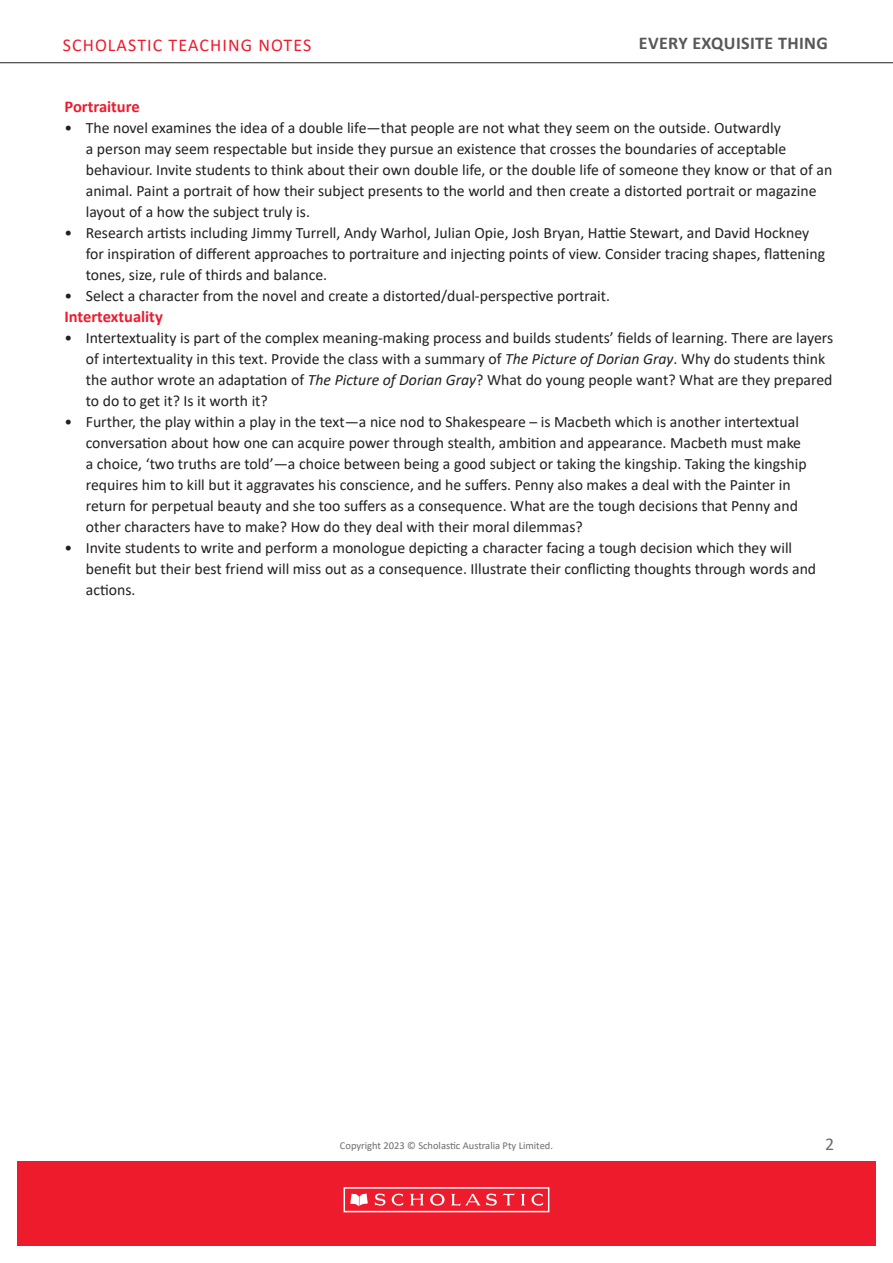
<style>
.page{position:relative;width:893px;height:1263px;background:#fff}
.page>*{position:absolute;margin:0;border:0;box-sizing:border-box;transform-origin:0 0}
.t1{font:18px "Calibri";letter-spacing:.06em;color:#ee1b2d}
.t2{font:700 18px "Calibri";letter-spacing:.02em;color:#57585a}
.t3{font:18px "Calibri";color:#6c6d70}
.SUB_HEAD_3{font:700 16.5px "Calibri";color:#ee1b2d}
.t4{font:15.75px/21px "Calibri";color:#231f20}
.t5{font:10.5px "Calibri";color:#6c6d70}
.s1{font-style:italic}
</style>
<div class="page">
<div style="left:17px;top:1161px;width:859px;height:85px;background:#ee1b2d"></div>
<div style="left:344px;top:1187px;width:205px;height:25px;border:2px solid #fff"></div>
<svg style="left:350px;top:1193px;width:18px;height:13px"></svg>
<svg style="left:375px;top:1193px;width:28px;height:13px"></svg>
<svg style="left:410px;top:1194px;width:14px;height:11px"></svg>
<svg style="left:521px;top:1194px;width:4px;height:11px"></svg>
<svg style="left:531px;top:1193px;width:12px;height:13px"></svg>
<svg style="left:430px;top:1194px;width:15px;height:11px"></svg>
<svg style="left:451px;top:1193px;width:64px;height:13px"></svg>
<hr style="left:0;top:62px;width:893px;height:1px;background:#231f20">
<p class="t1" style="left:63px;top:32px;width:250px">SCHOLASTIC TEACHING NOTES</p>
<p class="t2" style="left:639px;top:30px;width:191px">EVERY EXQUISITE THING</p>
<p class="SUB_HEAD_3" style="left:65px;top:95px;width:77px">Portraiture</p>
<p class="t4" style="left:86px;top:117px;width:748px;text-indent:-21px">• The novel examines the idea of a double life—that people are not what they seem on the outside. Outwardly<br>a person may seem respectable but inside they pursue an existence that crosses the boundaries of acceptable behaviour. Invite students to think about their own double life, or the double life of someone they know or that of an animal. Paint a portrait of how their subject presents to the world and then create a distorted portrait or magazine layout of a how the subject truly is.</p>
<p class="t4" style="left:86px;top:222px;width:741px;text-indent:-21px">• Research artists including Jimmy Turrell, Andy Warhol, Julian Opie, Josh Bryan, Hattie Stewart, and David Hockney for inspiration of different approaches to portraiture and injecting points of view. Consider tracing shapes, flattening tones, size, rule of thirds and balance.</p>
<p class="t4" style="left:65px;top:285px;width:547px">• Select a character from the novel and create a distorted/dual-perspective portrait.</p>
<p class="SUB_HEAD_3" style="left:65px;top:305px;width:100px">Intertextuality</p>
<p class="t4" style="left:86px;top:327px;width:749px;text-indent:-21px">• Intertextuality is part of the complex meaning-making process and builds students’ fields of learning. There are layers of intertextuality in this text. Provide the class with a summary of <span class="s1">The Picture of Dorian Gray</span>. Why do students think the author wrote an adaptation of <span class="s1">The Picture of Dorian Gray</span>? What do young people want? What are they prepared to do to get it? Is it worth it?</p>
<p class="t4" style="left:86px;top:411px;width:722px;text-indent:-21px">• Further, the play within a play in the text—a nice nod to Shakespeare – is Macbeth which is another intertextual conversation about how one can acquire power through stealth, ambition and appearance. Macbeth must make a choice, ‘two truths are told’—a choice between being a good subject or taking the kingship. Taking the kingship requires him to kill but it aggravates his conscience, and he suffers. Penny also makes a deal with the Painter in return for perpetual beauty and she too suffers as a consequence. What are the tough decisions that Penny and other characters have to make? How do they deal with their moral dilemmas?</p>
<p class="t4" style="left:86px;top:537px;width:732px;text-indent:-21px">• Invite students to write and perform a monologue depicting a character facing a tough decision which they will benefit but their best friend will miss out as a consequence. Illustrate their conflicting thoughts through words and actions.</p>
<p class="t5" style="left:340px;top:1138px;width:215px">Copyright 2023 © Scholastic Australia Pty Limited.</p>
<p class="t3" style="left:825px;top:1131px;width:11px">2</p>
</div>
